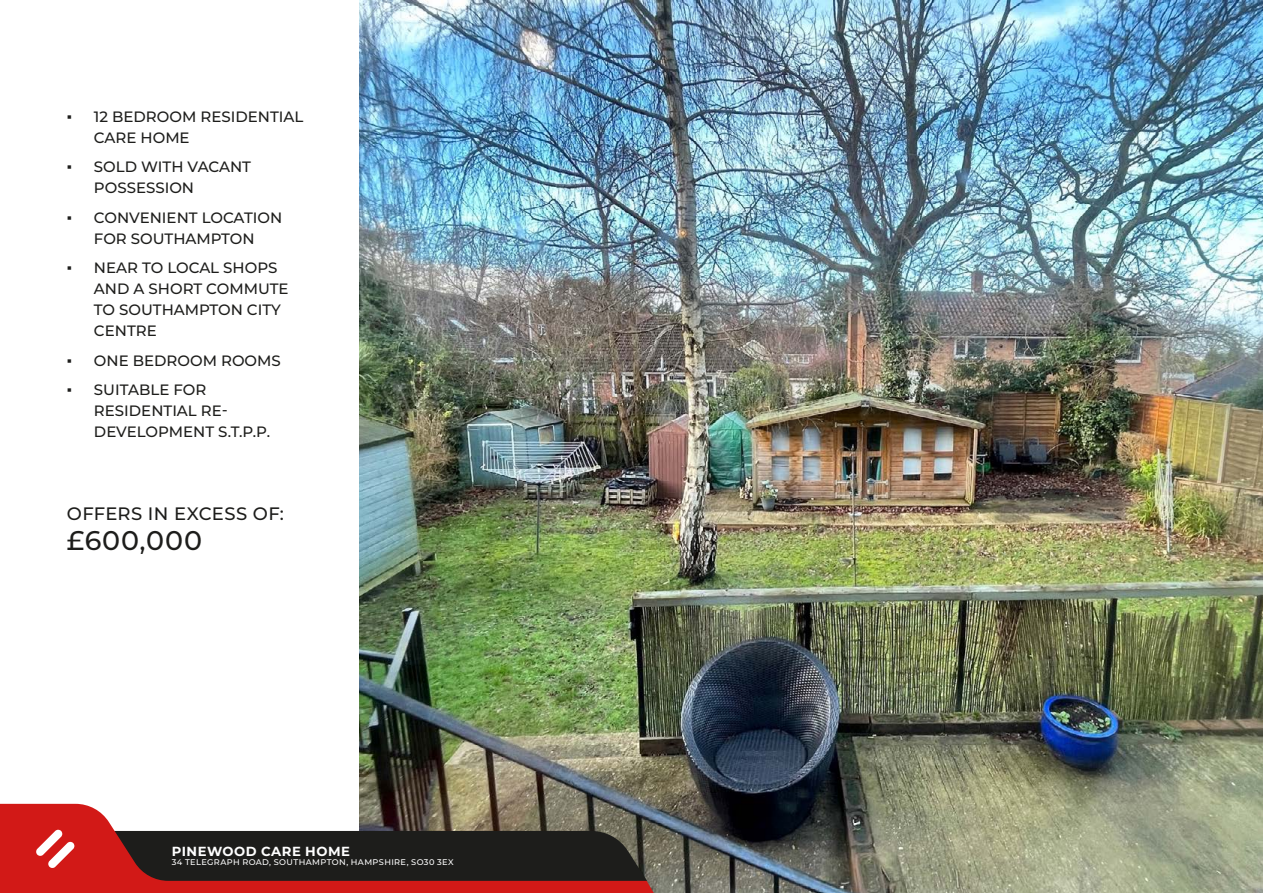
<style>
.page{position:relative;width:1263px;height:893px;background:#fff}
.page>*{position:absolute;margin:0;border:0;box-sizing:border-box;transform-origin:0 0}
.t1{font:500 27px "Montserrat";letter-spacing:.035em;color:#1d1d1b}
.t2{font:500 18px "Montserrat";letter-spacing:.015em;color:#1d1d1b}
.t3{font:500 15px/21px "Montserrat";color:#1d1d1b}
.t4{font:700 13.2px "Montserrat";letter-spacing:.04em;color:#fff}
.t5{font:500 8.25px "Montserrat";letter-spacing:.05em;color:#fff}
.s1{font-family:"Arial Narrow";font-weight:400}
</style>
<div class="page">
<img style="left:359px;top:0;width:904px;height:893px">
<svg style="left:0;top:804px;width:654px;height:89px"></svg>
<svg style="left:36px;top:829px;width:611px;height:52px;background:#412624"></svg>
<p class="t3" style="left:94px;top:105px;width:211px;text-indent:-27px"><span class="s1">▪</span> 12 BEDROOM RESIDENTIAL<br>CARE HOME</p>
<p class="t3" style="left:94px;top:156px;width:159px;text-indent:-27px"><span class="s1">▪</span> SOLD WITH VACANT<br>POSSESSION</p>
<p class="t3" style="left:67px;top:206px;width:217px;text-align:center"><span class="s1">▪</span> CONVENIENT LOCATION<br>FOR SOUTHAMPTON</p>
<p class="t3" style="left:94px;top:257px;width:196px;text-indent:-27px"><span class="s1">▪</span> NEAR TO LOCAL SHOPS<br>AND A SHORT COMMUTE<br>TO SOUTHAMPTON CITY<br>CENTRE</p>
<p class="t3" style="left:67px;top:349px;width:215px"><span class="s1">▪</span> ONE BEDROOM ROOMS</p>
<p class="t3" style="left:94px;top:379px;width:178px;text-indent:-27px"><span class="s1">▪</span> SUITABLE FOR<br>RESIDENTIAL RE-<br>DEVELOPMENT S.T.P.P.</p>
<p class="t2" style="left:67px;top:501px;width:218px">OFFERS IN EXCESS OF:</p>
<h1 class="t1" style="left:67px;top:522px;width:137px">£600,000</h1>
<p class="t4" style="left:172px;top:841px;width:180px">PINEWOOD CARE HOME</p>
<p class="t5" style="left:172px;top:857px;width:283px">34 TELEGRAPH ROAD, SOUTHAMPTON, HAMPSHIRE, SO30 3EX</p>
</div>
